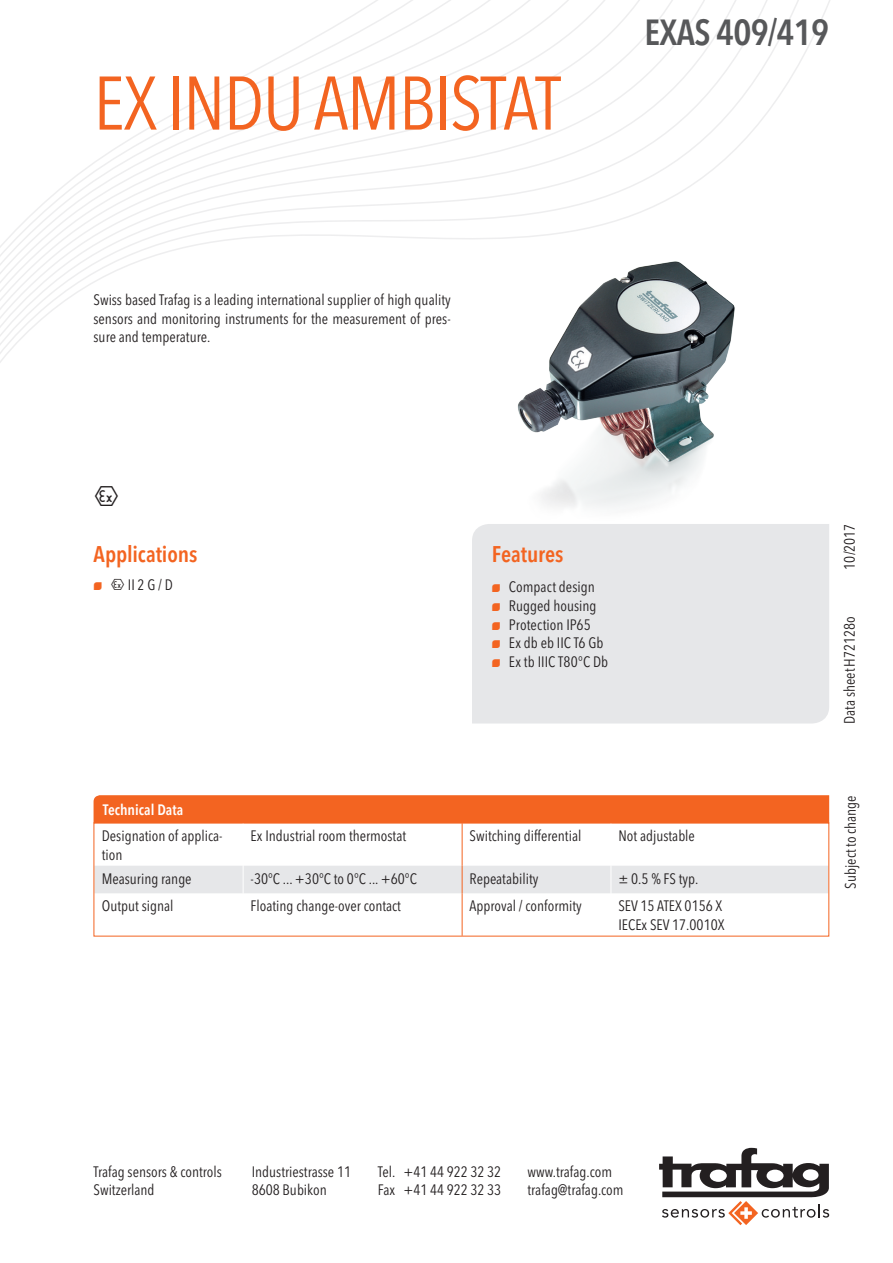
<style>
.page{position:relative;width:893px;height:1263px;background:#fff}
.page>*{position:absolute;margin:0;border:0;box-sizing:border-box;transform-origin:0 0}
.t1{font:condensed 75px "Avenir Next LT Pro";letter-spacing:-.02em;color:#f36421}
.t2{font:600 condensed 36px "Avenir Next LT Pro";letter-spacing:-.02em;color:#57585a}
.t3{font:27px "Trafag Pictos";color:#231f20}
.t4{font:600 condensed 22.5px "Avenir Next LT Pro";letter-spacing:-.005em;color:#f36421}
.t5{font:condensed 15px/18.8px "Avenir Next LT Pro";color:#231f20}
.t6{font:600 condensed 15px "Avenir Next LT Pro";color:#fff}
.s1{font-family:"Trafag Pictos";font-stretch:normal;font-size:10.5px;color:#f36421}
.s2{font-family:"Trafag Pictos";font-stretch:normal}
</style>
<div class="page">
<svg style="left:659px;top:1148px;width:170px;height:77px"></svg>
<svg style="left:0;top:0;width:830px;height:363px"></svg>
<div style="left:472px;top:524px;width:357px;height:199px;background:#e6e7e9"></div>
<img style="left:471px;top:232px;width:314px;height:314px">
<div style="left:94px;top:795px;width:735px;height:27px;background:#f36421"></div>
<hr style="left:462px;top:823px;width:1px;height:43px;background:#f36421">
<div style="left:96px;top:866px;width:731px;height:27px;background:#e6e7e9"></div>
<hr style="left:462px;top:893px;width:1px;height:43px;background:#f36421">
<div style="left:94px;top:822px;width:735px;height:114px;border:1px solid #f36421"></div>
<h1 class="t1" style="left:94px;top:58px;width:469px">Ex Indu Ambistat</h1>
<h2 class="t2" style="left:645px;top:10px;width:186px">EXAS 409/419</h2>
<p class="t5" style="left:94px;top:290px;width:359px;text-align:justify">Swiss based Trafag is a leading international supplier of high quality sensors and monitoring instruments for the measurement of pres&shy;sure and temperature.</p>
<h3 class="t3" style="left:94px;top:483px;width:28px">x</h3>
<h3 class="t4" style="left:94px;top:540px;width:105px">Applications</h3>
<p class="t5" style="left:94px;top:575px;width:79px"><span class="s1">N</span> <span class="s2">x</span> II 2 G / D</p>
<h3 class="t4" style="left:492px;top:541px;width:73px">Features</h3>
<p class="t5" style="left:492px;top:577px;width:118px"><span class="s1">N</span> Compact design<br><span class="s1">N</span> Rugged housing<br><span class="s1">N</span> Protection IP65<br><span class="s1">N</span> Ex db eb IIC T6 Gb<br><span class="s1">N</span> Ex tb IIIC T80°C Db</p>
<p class="t6" style="left:103px;top:800px;width:82px">Technical Data</p>
<p class="t5" style="left:102px;top:827px;width:122px">Designation of applica&shy;tion</p>
<p class="t5" style="left:251px;top:827px;width:157px">Ex Industrial room thermostat</p>
<p class="t5" style="left:470px;top:827px;width:113px">Switching differential</p>
<p class="t5" style="left:618px;top:827px;width:78px">Not adjustable</p>
<p class="t5" style="left:102px;top:869px;width:91px">Measuring range</p>
<p class="t5" style="left:251px;top:869px;width:168px">-30°C ... +30°C to 0°C ... +60°C</p>
<p class="t5" style="left:470px;top:869px;width:70px">Repeatability</p>
<p class="t5" style="left:618px;top:869px;width:81px">± 0.5 % FS typ.</p>
<p class="t5" style="left:102px;top:897px;width:73px">Output signal</p>
<p class="t5" style="left:251px;top:897px;width:152px">Floating change-over contact</p>
<p class="t5" style="left:470px;top:897px;width:114px">Approval / conformity</p>
<p class="t5" style="left:618px;top:897px;width:107px">SEV 15 ATEX 0156 X<br>IECEx SEV 17.0010X</p>
<p class="t5" style="left:840px;top:570px;width:48px;rotate:-90deg">10/2017</p>
<p class="t5" style="left:840px;top:724px;width:109px;rotate:-90deg">Data sheetH72128o</p>
<p class="t5" style="left:841px;top:889px;width:95px;rotate:-90deg">Subject to change</p>
<p class="t5" style="left:94px;top:1162px;width:130px">Trafag sensors &amp; controls<br>Switzerland</p>
<p class="t5" style="left:252px;top:1162px;width:101px">Industriestrasse 11<br>8608 Bubikon</p>
<p class="t5" style="left:378px;top:1162px;width:125px">Tel. +41 44 922 32 32<br>Fax +41 44 922 32 33</p>
<p class="t5" style="left:528px;top:1162px;width:98px">www.trafag.com trafag@trafag.com</p>
</div>
